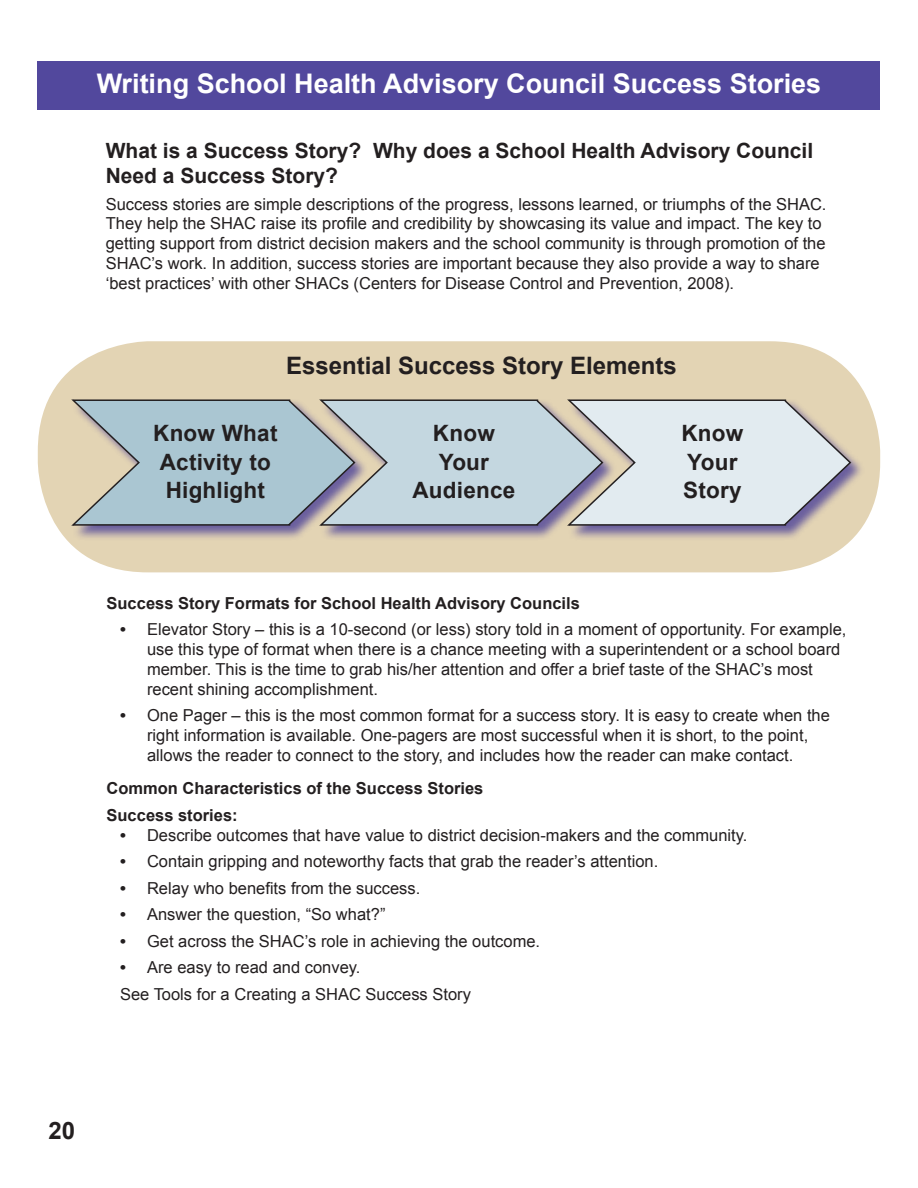
<style>
.page{position:relative;width:918px;height:1188px;background:#fff}
.page>*{position:absolute;margin:0;border:0;box-sizing:border-box;transform-origin:0 0}
.Heading_1{font:700 27px "Arial";color:#fff}
.t1{font:700 24px "Arial";color:#231f20}
.t2{font:700 22.5px "Arial";letter-spacing:.01em;color:#231f20}
.t3{font:700 21px/25.2px "Arial";color:#231f20}
.t4{font:16.5px/19.8px "Arial";color:#231f20}
.t5{font:700 16.5px "Arial";color:#231f20}
.s1{font-weight:700}
</style>
<div class="page">
<div style="left:38px;top:341px;width:842px;height:231px;background:#e3d4b4;border-radius:110px"></div>
<div style="left:71px;top:398px;width:794px;height:143px;background:#423897;opacity:.75"></div>
<svg style="left:71px;top:399px;width:781px;height:127px;background:#bfccd1"></svg>
<div style="left:38px;top:61px;width:842px;height:48px;background:#52489d"></div>
<p class="Heading_1" style="left:97px;top:66px;width:726px">Writing School Health Advisory Council Success Stories</p>
<p class="t3" style="left:106px;top:139px;width:709px">What is a Success Story? Why does a School Health Advisory Council<br>Need a Success Story?</p>
<p class="t4" style="left:106px;top:194px;width:722px">Success stories are simple descriptions of the progress, lessons learned, or triumphs of the SHAC.<br>They help the SHAC raise its profile and credibility by showcasing its value and impact. The key to getting support from district decision makers and the school community is through promotion of the SHAC’s work. In addition, success stories are important because they also provide a way to share ‘best practices’ with other SHACs (Centers for Disease Control and Prevention, 2008).</p>
<p class="t1" style="left:286px;top:350px;width:392px">Essential Success Story Elements</p>
<p class="t2" style="left:153px;top:418px;width:126px">Know What</p>
<p class="t2" style="left:160px;top:447px;width:113px">Activity to</p>
<p class="t2" style="left:166px;top:475px;width:101px">Highlight</p>
<p class="t2" style="left:433px;top:418px;width:63px">Know</p>
<p class="t2" style="left:439px;top:447px;width:52px">Your</p>
<p class="t2" style="left:412px;top:475px;width:104px">Audience</p>
<p class="t2" style="left:682px;top:418px;width:63px">Know</p>
<p class="t2" style="left:687px;top:447px;width:52px">Your</p>
<p class="t2" style="left:683px;top:475px;width:60px">Story</p>
<p class="t5" style="left:107px;top:592px;width:475px">Success Story Formats for School Health Advisory Councils</p>
<p class="t4" style="left:147px;top:620px;width:701px;text-indent:-27px"><span class="s1">•</span> Elevator Story – this is a 10-second (or less) story told in a moment of opportunity. For example, use this type of format when there is a chance meeting with a superintendent or a school board member. This is the time to grab his/her attention and offer a brief taste of the SHAC’s most recent shining accomplishment.</p>
<p class="t4" style="left:120px;top:706px;width:711px;text-align:center"><span class="s1">•</span> One Pager – this is the most common format for a success story. It is easy to create when the right information is available. One-pagers are most successful when it is short, to the point, allows the reader to connect to the story, and includes how the reader can make contact.</p>
<p class="t5" style="left:107px;top:778px;width:378px">Common Characteristics of the Success Stories</p>
<p class="t5" style="left:107px;top:804px;width:133px">Success stories:</p>
<p class="t4" style="left:120px;top:825px;width:629px"><span class="s1">•</span> Describe outcomes that have value to district decision-makers and the community.</p>
<p class="t4" style="left:120px;top:852px;width:540px"><span class="s1">•</span> Contain gripping and noteworthy facts that grab the reader’s attention.</p>
<p class="t4" style="left:120px;top:878px;width:302px"><span class="s1">•</span> Relay who benefits from the success.</p>
<p class="t4" style="left:120px;top:905px;width:267px"><span class="s1">•</span> Answer the question, “So what?”</p>
<p class="t4" style="left:120px;top:931px;width:422px"><span class="s1">•</span> Get across the SHAC’s role in achieving the outcome.</p>
<p class="t4" style="left:120px;top:958px;width:242px"><span class="s1">•</span> Are easy to read and convey.</p>
<p class="t4" style="left:120px;top:985px;width:352px">See Tools for a Creating a SHAC Success Story</p>
<p class="t1" style="left:49px;top:1115px;width:28px">20</p>
</div>
